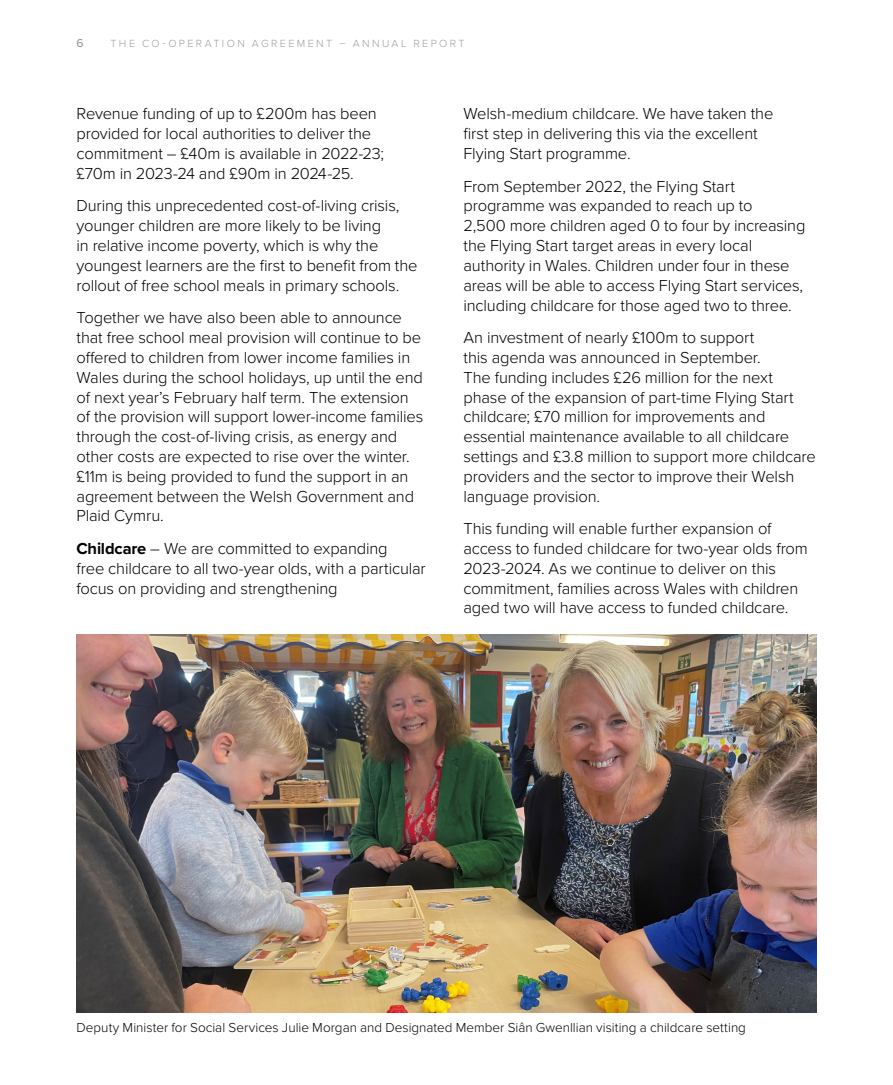
<style>
.page{position:relative;width:893px;height:1085px;background:#fff}
.page>*{position:absolute;margin:0;border:0;box-sizing:border-box;transform-origin:0 0}
.Body_Text{font:300 16.5px/19.8px "Proxima Nova";letter-spacing:-.01em;color:#000}
.Captions_for_Photos{font:300 13.5px "Proxima Nova";color:#000}
.t1{font:500 12px "Proxima Nova";color:#9d9d9c}
.t2{font:300 10.8px "Proxima Nova";letter-spacing:.225em;color:#9d9d9c}
.s1{font-weight:700}
</style>
<div class="page">
<img style="left:77px;top:634px;width:739px;height:378px">
<p class="t1" style="left:77px;top:34px;width:9px">6</p>
<p class="t2" style="left:111px;top:35px;width:356px">THE CO-OPERATION AGREEMENT – ANNUAL REPORT</p>
<p class="Body_Text" style="left:77px;top:103px;width:309px">Revenue funding of up to £200m has been provided for local authorities to deliver the commitment – £40m is available in 2022-23; £70m in 2023-24 and £90m in 2024-25.</p>
<p class="Body_Text" style="left:77px;top:195px;width:343px">During this unprecedented cost-of-living crisis, younger children are more likely to be living<br>in relative income poverty, which is why the youngest learners are the first to benefit from the rollout of free school meals in primary schools.</p>
<p class="Body_Text" style="left:77px;top:307px;width:348px">Together we have also been able to announce that free school meal provision will continue to be offered to children from lower income families in Wales during the school holidays, up until the end of next year’s February half term. The extension of the provision will support lower-income families through the cost-of-living crisis, as energy and other costs are expected to rise over the winter. £11m is being provided to fund the support in an agreement between the Welsh Government and Plaid Cymru.</p>
<p class="Body_Text" style="left:77px;top:537px;width:351px"><span class="s1">Childcare</span> – We are committed to expanding<br>free childcare to all two-year olds, with a particular focus on providing and strengthening</p>
<p class="Body_Text" style="left:463px;top:103px;width:311px">Welsh-medium childcare. We have taken the first step in delivering this via the excellent<br>Flying Start programme.</p>
<p class="Body_Text" style="left:463px;top:175px;width:343px">From September 2022, the Flying Start programme was expanded to reach up to<br>2,500 more children aged 0 to four by increasing the Flying Start target areas in every local authority in Wales. Children under four in these areas will be able to access Flying Start services, including childcare for those aged two to three.</p>
<p class="Body_Text" style="left:463px;top:327px;width:354px">An investment of nearly £100m to support<br>this agenda was announced in September.<br>The funding includes £26 million for the next phase of the expansion of part-time Flying Start childcare; £70 million for improvements and essential maintenance available to all childcare settings and £3.8 million to support more childcare providers and the sector to improve their Welsh language provision.</p>
<p class="Body_Text" style="left:463px;top:518px;width:346px">This funding will enable further expansion of access to funded childcare for two-year olds from 2023-2024. As we continue to deliver on this commitment, families across Wales with children aged two will have access to funded childcare.</p>
<p class="Captions_for_Photos" style="left:77px;top:1017px;width:671px">Deputy Minister for Social Services Julie Morgan and Designated Member Siân Gwenllian visiting a childcare setting</p>
</div>
